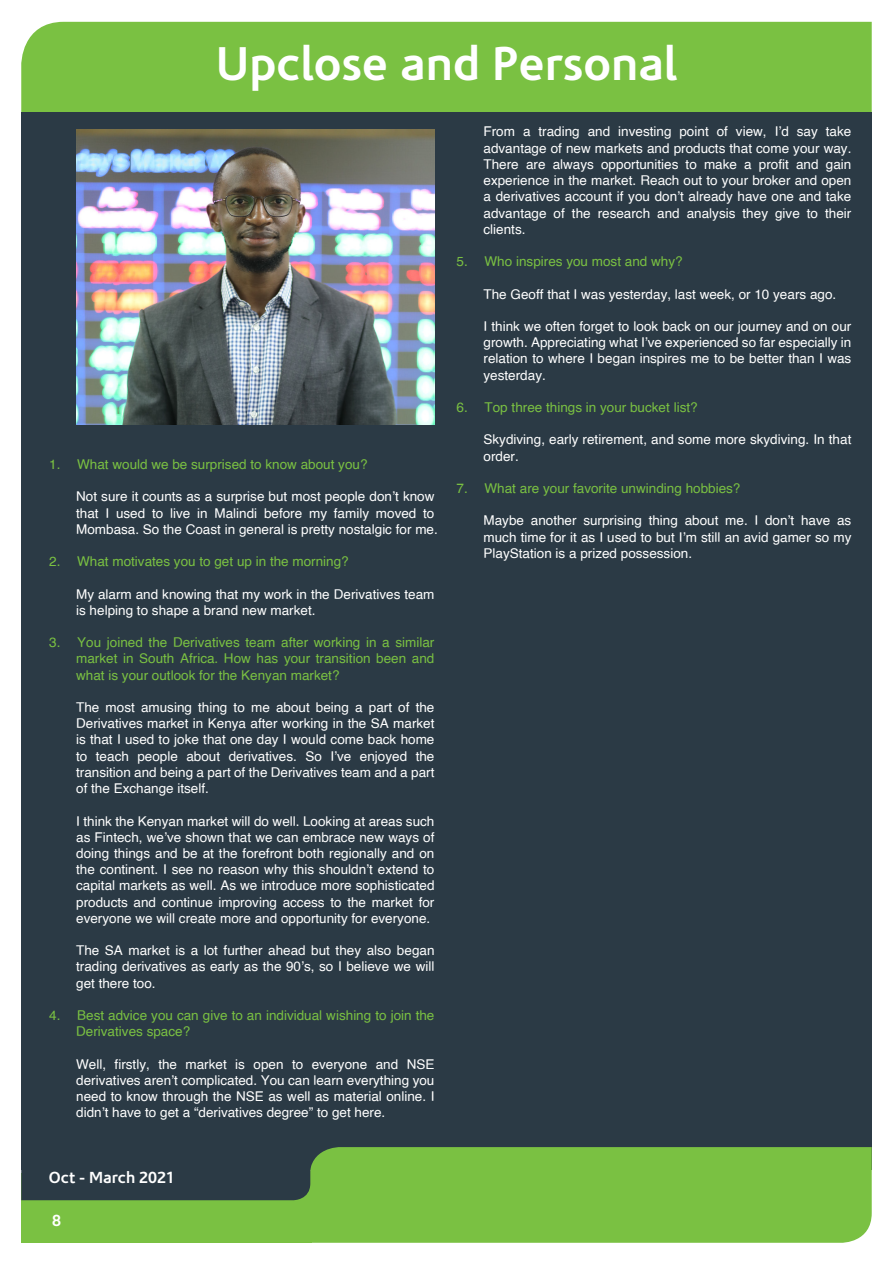
<style>
.page{position:relative;width:893px;height:1263px;background:#fff}
.page>*{position:absolute;margin:0;border:0;box-sizing:border-box;transform-origin:0 0}
.t1{font:700 48px "Corisande";color:#fff}
.t2{font:700 16.35px "Corisande";color:#fff}
.t3{font:13.5px/16.2px "Helvetica";color:#fff;text-align:justify}
.t4{font:13.5px/16.2px "Helvetica";color:#7ac142;text-align:justify}
</style>
<div class="page">
<div style="left:21px;top:22px;width:851px;height:91px;background:#7ac142"></div>
<div style="left:21px;top:113px;width:851px;height:1056px;background:#2b3a45"></div>
<div style="left:310px;top:1147px;width:562px;height:96px;background:#7ac142"></div>
<div style="left:21px;top:1174px;width:290px;height:69px;background:#7ac142"></div>
<div style="left:21px;top:1169px;width:289px;height:31px;background:#2b3a45"></div>
<img style="left:76px;top:130px;width:358px;height:295px">
<h1 class="t1" style="left:216px;top:36px;width:463px">Upclose and Personal</h1>
<p class="t4" style="left:49px;top:457px;width:320px">1. What would we be surprised to know about you?</p>
<p class="t3" style="left:76px;top:489px;width:363px;text-align:left">Not sure it counts as a surprise but most people don’t know that I used to live in Malindi before my family moved to<br>Mombasa. So the Coast in general is pretty nostalgic for me.</p>
<p class="t4" style="left:49px;top:554px;width:301px">2. What motivates you to get up in the morning?</p>
<p class="t3" style="left:76px;top:586px;width:360px">My alarm and knowing that my work in the Derivatives team is helping to shape a brand new market.</p>
<p class="t4" style="left:76px;top:635px;width:360px;text-indent:-27px">3. You joined the Derivatives team after working in a similar market in South Africa. How has your transition been and what is your outlook for the Kenyan market?</p>
<p class="t3" style="left:76px;top:700px;width:360px">The most amusing thing to me about being a part of the Derivatives market in Kenya after working in the SA market is that I used to joke that one day I would come back home to teach people about derivatives. So I’ve enjoyed the transition and being a part of the Derivatives team and a part of the Exchange itself.</p>
<p class="t3" style="left:76px;top:813px;width:360px">I think the Kenyan market will do well. Looking at areas such as Fintech, we’ve shown that we can embrace new ways of doing things and be at the forefront both regionally and on the continent. I see no reason why this shouldn’t extend to capital markets as well. As we introduce more sophisticated products and continue improving access to the market for everyone we will create more and opportunity for everyone.</p>
<p class="t3" style="left:76px;top:943px;width:360px">The SA market is a lot further ahead but they also began trading derivatives as early as the 90’s, so I believe we will get there too.</p>
<p class="t4" style="left:76px;top:1007px;width:360px;text-indent:-27px">4. Best advice you can give to an individual wishing to join the<br>Derivatives space?</p>
<p class="t3" style="left:76px;top:1056px;width:360px">Well, firstly, the market is open to everyone and NSE derivatives aren’t complicated. You can learn everything you need to know through the NSE as well as material online. I didn’t have to get a “derivatives degree” to get here.</p>
<p class="t2" style="left:49px;top:1168px;width:127px">Oct - March 2021</p>
<p class="t2" style="left:52px;top:1211px;width:10px">8</p>
<p class="t3" style="left:484px;top:124px;width:369px">From a trading and investing point of view, I’d say take advantage of new markets and products that come your way.<br>There are always opportunities to make a profit and gain experience in the market. Reach out to your broker and open a derivatives account if you don’t already have one and take advantage of the research and analysis they give to their clients.</p>
<p class="t4" style="left:457px;top:254px;width:228px">5. Who inspires you most and why?</p>
<p class="t3" style="left:484px;top:286px;width:354px">The Geoff that I was yesterday, last week, or 10 years ago.</p>
<p class="t3" style="left:484px;top:318px;width:369px">I think we often forget to look back on our journey and on our growth. Appreciating what I’ve experienced so far especially in relation to where I began inspires me to be better than I was yesterday.</p>
<p class="t4" style="left:457px;top:399px;width:243px">6. Top three things in your bucket list?</p>
<p class="t3" style="left:484px;top:432px;width:369px">Skydiving, early retirement, and some more skydiving. In that order.</p>
<p class="t4" style="left:457px;top:480px;width:285px">7. What are your favorite unwinding hobbies?</p>
<p class="t3" style="left:484px;top:513px;width:369px">Maybe another surprising thing about me. I don’t have as much time for it as I used to but I’m still an avid gamer so my PlayStation is a prized possession.</p>
</div>
